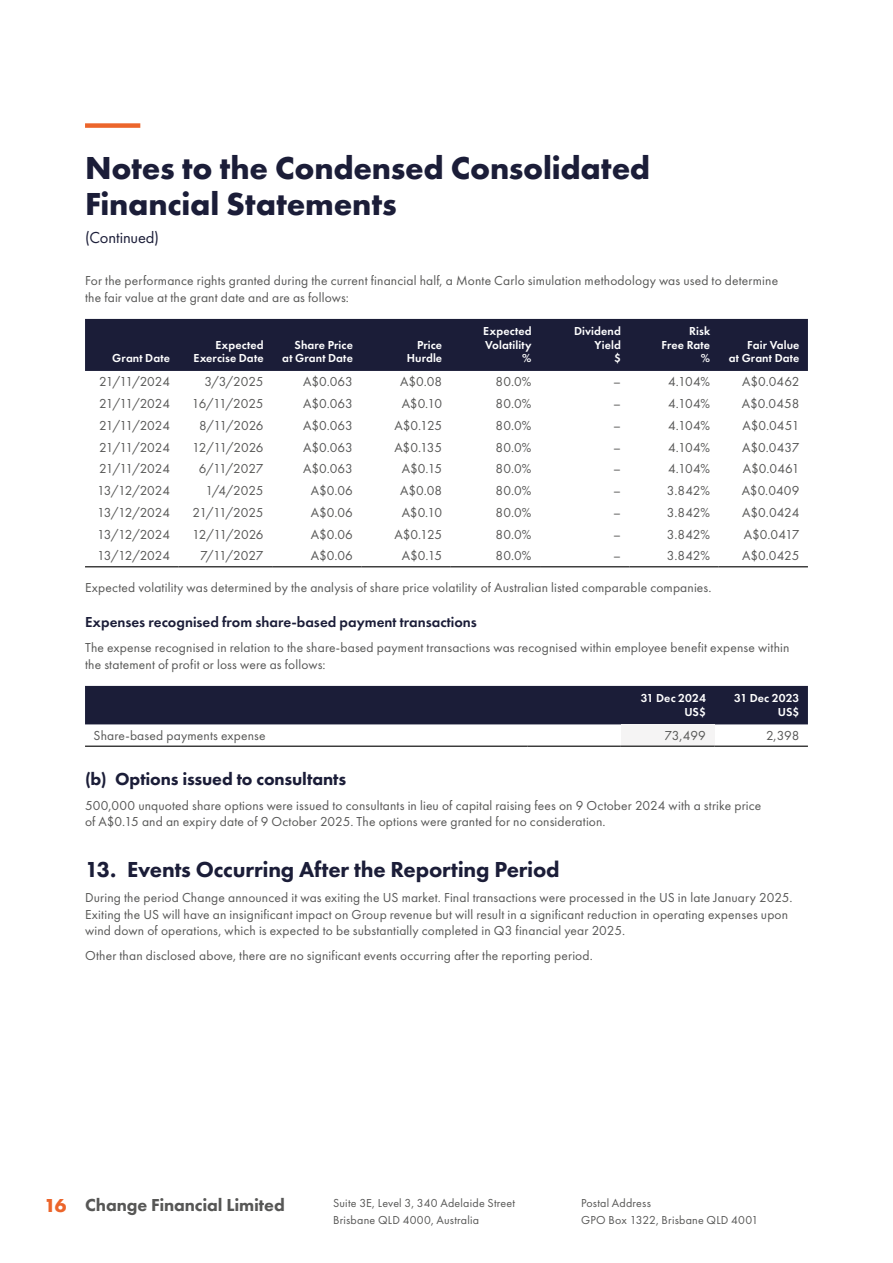
<style>
.page{position:relative;width:893px;height:1263px;background:#fff}
.page>*{position:absolute;margin:0;border:0;box-sizing:border-box;transform-origin:0 0}
.t1{font:700 33px/36px "Futura PT";letter-spacing:-.005em;color:#1b1d38}
.t2{font:800 22.5px "Futura PT";letter-spacing:-.01em;color:#1b1d38}
.t3{font:800 18px "Futura PT";letter-spacing:-.01em;color:#1b1d38}
.t4{font:800 18px "Futura PT";letter-spacing:-.005em;color:#575756}
.t5{font:16.5px "Futura PT";letter-spacing:-.01em;color:#1b1d38}
.t6{font:600 15px "Futura PT";color:#1b1d38}
.t7{font:13.5px/16.5px "Futura PT";letter-spacing:.01em;color:#575756}
.t8{font:600 12px/13.5px "Futura PT";letter-spacing:.01em;color:#fff;text-align:right}
.t9{font:12px/16.5px "Futura PT";letter-spacing:.015em;color:#575756}
.s1{font-weight:700;font-size:19.5px;color:#ec652b}
</style>
<div class="page">
<div style="left:85px;top:123px;width:55px;height:5px;background:#ec652b"></div>
<div style="left:85px;top:319px;width:723px;height:52px;background:#1b1d38"></div>
<hr style="left:85px;top:566px;width:94px;height:1px;background:#000">
<hr style="left:179px;top:566px;width:93px;height:1px;background:#000">
<hr style="left:272px;top:566px;width:89px;height:1px;background:#000">
<hr style="left:361px;top:566px;width:90px;height:1px;background:#000">
<hr style="left:451px;top:566px;width:89px;height:1px;background:#000">
<hr style="left:540px;top:566px;width:89px;height:1px;background:#000">
<hr style="left:629px;top:566px;width:90px;height:1px;background:#000">
<hr style="left:719px;top:566px;width:89px;height:1px;background:#000">
<div style="left:85px;top:686px;width:723px;height:38px;background:#1b1d38"></div>
<div style="left:621px;top:724px;width:93px;height:22px;background:#f5f4f4"></div>
<hr style="left:85px;top:746px;width:442px;height:1px;background:#000">
<hr style="left:527px;top:746px;width:94px;height:1px;background:#000">
<hr style="left:714px;top:746px;width:94px;height:1px;background:#000">
<hr style="left:621px;top:746px;width:93px;height:1px;background:#000">
<h1 class="t1" style="left:85px;top:149px;width:567px">Notes to the Condensed Consolidated<br>Financial Statements</h1>
<p class="t5" style="left:85px;top:228px;width:76px">(Continued)</p>
<p class="t7" style="left:85px;top:273px;width:695px">For the performance rights granted during the current financial half, a Monte Carlo simulation methodology was used to determine the fair value at the grant date and are as follows:</p>
<p class="t8" style="left:112px;top:352px;width:59px">Grant Date</p>
<p class="t8" style="left:193px;top:338px;width:72px">Expected<br>Exercise Date</p>
<p class="t8" style="left:282px;top:338px;width:72px">Share Price at Grant Date</p>
<p class="t8" style="left:407px;top:338px;width:37px">Price<br>Hurdle</p>
<p class="t8" style="left:483px;top:325px;width:50px">Expected<br>Volatility %</p>
<p class="t8" style="left:574px;top:325px;width:48px">Dividend<br>Yield<br>$</p>
<p class="t8" style="left:662px;top:325px;width:50px">Risk<br>Free Rate %</p>
<p class="t8" style="left:729px;top:338px;width:72px">Fair Value<br>at Grant Date</p>
<p class="t7" style="left:99px;top:373px;width:72px">21/11/2024</p>
<p class="t7" style="left:204px;top:373px;width:61px">3/3/2025</p>
<p class="t7" style="left:303px;top:373px;width:51px">A$0.063</p>
<p class="t7" style="left:400px;top:373px;width:44px">A$0.08</p>
<p class="t7" style="left:496px;top:373px;width:37px">80.0%</p>
<p class="t7" style="left:613px;top:373px;width:9px">–</p>
<p class="t7" style="left:668px;top:373px;width:44px">4.104%</p>
<p class="t7" style="left:742px;top:373px;width:59px">A$0.0462</p>
<p class="t7" style="left:99px;top:395px;width:72px">21/11/2024</p>
<p class="t7" style="left:192px;top:395px;width:73px">16/11/2025</p>
<p class="t7" style="left:303px;top:395px;width:51px">A$0.063</p>
<p class="t7" style="left:402px;top:395px;width:42px">A$0.10</p>
<p class="t7" style="left:496px;top:395px;width:37px">80.0%</p>
<p class="t7" style="left:613px;top:395px;width:9px">–</p>
<p class="t7" style="left:668px;top:395px;width:44px">4.104%</p>
<p class="t7" style="left:742px;top:395px;width:59px">A$0.0458</p>
<p class="t7" style="left:99px;top:417px;width:72px">21/11/2024</p>
<p class="t7" style="left:199px;top:417px;width:66px">8/11/2026</p>
<p class="t7" style="left:303px;top:417px;width:51px">A$0.063</p>
<p class="t7" style="left:394px;top:417px;width:49px">A$0.125</p>
<p class="t7" style="left:496px;top:417px;width:37px">80.0%</p>
<p class="t7" style="left:613px;top:417px;width:9px">–</p>
<p class="t7" style="left:668px;top:417px;width:44px">4.104%</p>
<p class="t7" style="left:742px;top:417px;width:59px">A$0.0451</p>
<p class="t7" style="left:99px;top:439px;width:72px">21/11/2024</p>
<p class="t7" style="left:192px;top:439px;width:73px">12/11/2026</p>
<p class="t7" style="left:303px;top:439px;width:51px">A$0.063</p>
<p class="t7" style="left:394px;top:439px;width:49px">A$0.135</p>
<p class="t7" style="left:496px;top:439px;width:37px">80.0%</p>
<p class="t7" style="left:613px;top:439px;width:9px">–</p>
<p class="t7" style="left:668px;top:439px;width:44px">4.104%</p>
<p class="t7" style="left:742px;top:439px;width:59px">A$0.0437</p>
<p class="t7" style="left:99px;top:461px;width:72px">21/11/2024</p>
<p class="t7" style="left:199px;top:461px;width:66px">6/11/2027</p>
<p class="t7" style="left:303px;top:461px;width:51px">A$0.063</p>
<p class="t7" style="left:402px;top:461px;width:42px">A$0.15</p>
<p class="t7" style="left:496px;top:461px;width:37px">80.0%</p>
<p class="t7" style="left:613px;top:461px;width:9px">–</p>
<p class="t7" style="left:668px;top:461px;width:44px">4.104%</p>
<p class="t7" style="left:743px;top:461px;width:58px">A$0.0461</p>
<p class="t7" style="left:97px;top:482px;width:75px">13/12/2024</p>
<p class="t7" style="left:205px;top:482px;width:60px">1/4/2025</p>
<p class="t7" style="left:311px;top:482px;width:44px">A$0.06</p>
<p class="t7" style="left:400px;top:482px;width:44px">A$0.08</p>
<p class="t7" style="left:496px;top:482px;width:37px">80.0%</p>
<p class="t7" style="left:613px;top:482px;width:9px">–</p>
<p class="t7" style="left:667px;top:482px;width:45px">3.842%</p>
<p class="t7" style="left:742px;top:482px;width:59px">A$0.0409</p>
<p class="t7" style="left:97px;top:504px;width:75px">13/12/2024</p>
<p class="t7" style="left:193px;top:504px;width:72px">21/11/2025</p>
<p class="t7" style="left:311px;top:504px;width:44px">A$0.06</p>
<p class="t7" style="left:402px;top:504px;width:42px">A$0.10</p>
<p class="t7" style="left:496px;top:504px;width:37px">80.0%</p>
<p class="t7" style="left:613px;top:504px;width:9px">–</p>
<p class="t7" style="left:667px;top:504px;width:45px">3.842%</p>
<p class="t7" style="left:742px;top:504px;width:59px">A$0.0424</p>
<p class="t7" style="left:97px;top:526px;width:75px">13/12/2024</p>
<p class="t7" style="left:192px;top:526px;width:73px">12/11/2026</p>
<p class="t7" style="left:311px;top:526px;width:44px">A$0.06</p>
<p class="t7" style="left:394px;top:526px;width:49px">A$0.125</p>
<p class="t7" style="left:496px;top:526px;width:37px">80.0%</p>
<p class="t7" style="left:613px;top:526px;width:9px">–</p>
<p class="t7" style="left:667px;top:526px;width:45px">3.842%</p>
<p class="t7" style="left:744px;top:526px;width:57px">A$0.0417</p>
<p class="t7" style="left:97px;top:548px;width:75px">13/12/2024</p>
<p class="t7" style="left:200px;top:548px;width:65px">7/11/2027</p>
<p class="t7" style="left:311px;top:548px;width:44px">A$0.06</p>
<p class="t7" style="left:402px;top:548px;width:42px">A$0.15</p>
<p class="t7" style="left:496px;top:548px;width:37px">80.0%</p>
<p class="t7" style="left:613px;top:548px;width:9px">–</p>
<p class="t7" style="left:667px;top:548px;width:45px">3.842%</p>
<p class="t7" style="left:742px;top:548px;width:59px">A$0.0425</p>
<p class="t7" style="left:85px;top:580px;width:628px">Expected volatility was determined by the analysis of share price volatility of Australian listed comparable companies.</p>
<p class="t6" style="left:85px;top:613px;width:393px">Expenses recognised from share‑based payment transactions</p>
<p class="t7" style="left:85px;top:640px;width:706px">The expense recognised in relation to the share‑based payment transactions was recognised within employee benefit expense within the statement of profit or loss were as follows:</p>
<p class="t8" style="left:641px;top:691px;width:67px">31 Dec 2024<br>US$</p>
<p class="t8" style="left:734px;top:691px;width:67px">31 Dec 2023<br>US$</p>
<p class="t7" style="left:94px;top:727px;width:174px">Share‑based payments expense</p>
<p class="t7" style="left:664px;top:727px;width:43px">73,499</p>
<p class="t7" style="left:766px;top:727px;width:35px">2,398</p>
<h3 class="t3" style="left:85px;top:767px;width:263px">(b) Options issued to consultants</h3>
<p class="t7" style="left:85px;top:797px;width:678px">500,000 unquoted share options were issued to consultants in lieu of capital raising fees on 9 October 2024 with a strike price of A$0.15 and an expiry date of 9 October 2025. The options were granted for no consideration.</p>
<h2 class="t2" style="left:85px;top:856px;width:476px">13. Events Occurring After the Reporting Period</h2>
<p class="t7" style="left:85px;top:889px;width:709px">During the period Change announced it was exiting the US market. Final transactions were processed in the US in late January 2025.<br>Exiting the US will have an insignificant impact on Group revenue but will result in a significant reduction in operating expenses upon wind down of operations, which is expected to be substantially completed in Q3 financial year 2025.</p>
<p class="t7" style="left:85px;top:947px;width:509px">Other than disclosed above, there are no significant events occurring after the reporting period.</p>
<h3 class="t4" style="left:44px;top:1194px;width:242px"><span class="s1">16</span> Change Financial Limited</h3>
<p class="t9" style="left:333px;top:1195px;width:183px">Suite 3E, Level 3, 340 Adelaide Street<br>Brisbane QLD 4000, Australia</p>
<p class="t9" style="left:581px;top:1195px;width:179px">Postal Address<br>GPO Box 1322, Brisbane QLD 4001</p>
</div>
